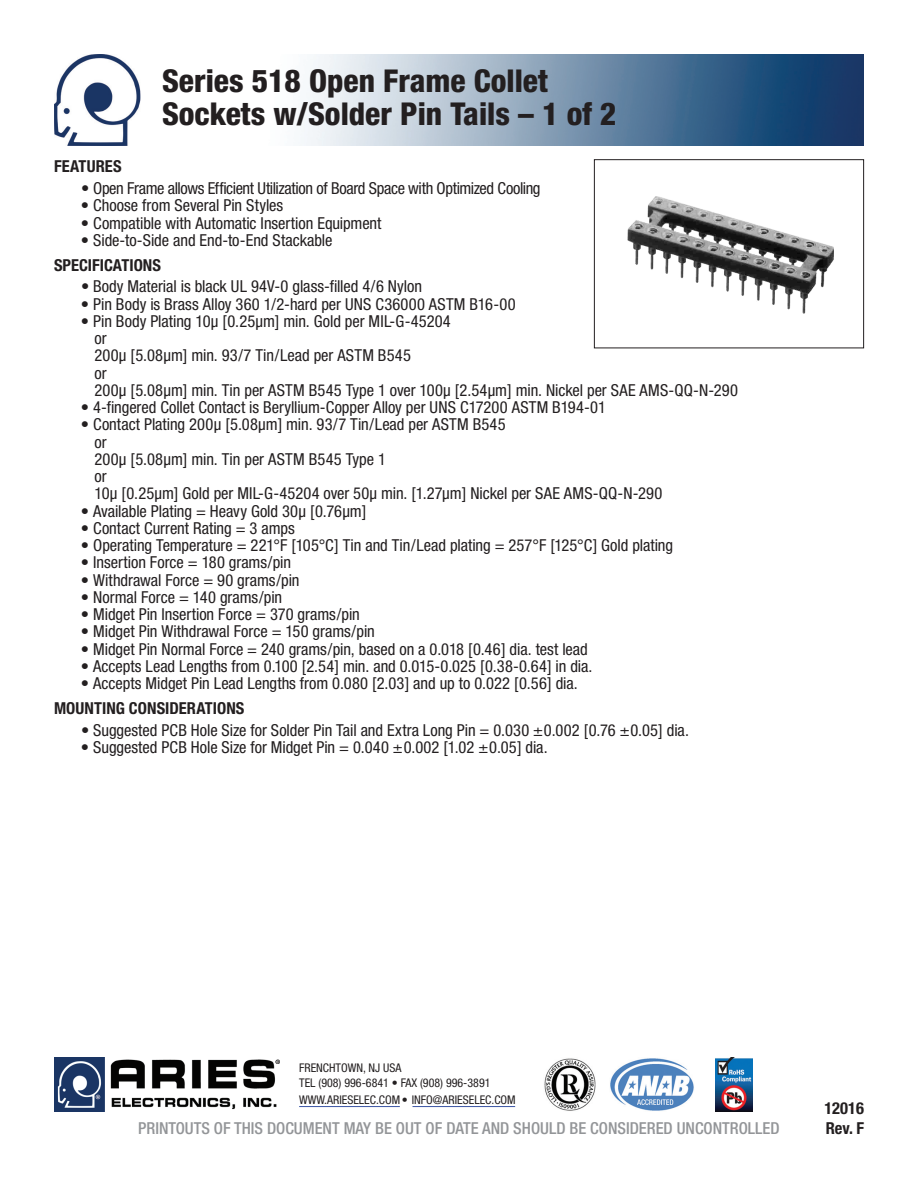
<style>
.page{position:relative;width:918px;height:1188px;background:#fff}
.page>*{position:absolute;margin:0;border:0;box-sizing:border-box;transform-origin:0 0}
.headline{font:800 condensed 31.5px "Helvetica Neue";color:#231f20}
.body{font:condensed 16.5px "Helvetica Neue";color:#231f20}
.t1{font:500 condensed 16.5px "Helvetica Neue";color:#939598}
.body-2{font:condensed 16.5px "Helvetica Neue";letter-spacing:-.025em;color:#231f20}
.body-3{font:700 condensed 16.5px "Helvetica Neue";letter-spacing:.005em;color:#231f20}
.t2{font:condensed 12px "Helvetica Neue";color:#231f20}
</style>
<div class="page">
<img style="left:54px;top:54px;width:810px;height:92px">
<img style="left:54px;top:1057px;width:225px;height:54px">
<img style="left:716px;top:1057px;width:37px;height:54px">
<img style="left:544px;top:1058px;width:52px;height:53px">
<img style="left:610px;top:1058px;width:84px;height:53px">
<hr style="left:299px;top:1106px;width:101px;height:1px;background:#3a53a3">
<hr style="left:413px;top:1106px;width:102px;height:1px;background:#3a53a3">
<div style="left:594px;top:159px;width:270px;height:189px;border:1px solid #231f20"></div>
<img style="left:627px;top:196px;width:206px;height:117px">
<p class="headline" style="left:162px;top:61px;width:388px">Series 518 Open Frame Collet</p>
<p class="headline" style="left:162px;top:94px;width:456px">Sockets w/Solder Pin Tails – 1 of 2</p>
<p class="body-3" style="left:54px;top:156px;width:69px">FEATURES</p>
<p class="body-2" style="left:81px;top:179px;width:461px">• Open Frame allows Efficient Utilization of Board Space with Optimized Cooling</p>
<p class="body" style="left:81px;top:196px;width:204px">• Choose from Several Pin Styles</p>
<p class="body" style="left:81px;top:213px;width:302px">• Compatible with Automatic Insertion Equipment</p>
<p class="body" style="left:81px;top:230px;width:253px">• Side-to-Side and End-to-End Stackable</p>
<p class="body-3" style="left:54px;top:255px;width:109px">SPECIFICATIONS</p>
<p class="body" style="left:81px;top:277px;width:343px">• Body Material is black UL 94V-0 glass-filled 4/6 Nylon</p>
<p class="body" style="left:81px;top:294px;width:436px">• Pin Body is Brass Alloy 360 1/2-hard per UNS C36000 ASTM B16-00</p>
<p class="body" style="left:81px;top:311px;width:371px">• Pin Body Plating 10μ [0.25μm] min. Gold per MIL-G-45204</p>
<p class="body" style="left:95px;top:329px;width:14px">or</p>
<p class="body" style="left:95px;top:346px;width:318px">200μ [5.08μm] min. 93/7 Tin/Lead per ASTM B545</p>
<p class="body" style="left:95px;top:363px;width:14px">or</p>
<p class="body" style="left:95px;top:380px;width:645px">200μ [5.08μm] min. Tin per ASTM B545 Type 1 over 100μ [2.54μm] min. Nickel per SAE AMS-QQ-N-290</p>
<p class="body" style="left:81px;top:398px;width:527px">• 4-fingered Collet Contact is Beryllium-Copper Alloy per UNS C17200 ASTM B194-01</p>
<p class="body" style="left:81px;top:415px;width:426px">• Contact Plating 200μ [5.08μm] min. 93/7 Tin/Lead per ASTM B545</p>
<p class="body" style="left:95px;top:432px;width:14px">or</p>
<p class="body" style="left:95px;top:449px;width:293px">200μ [5.08μm] min. Tin per ASTM B545 Type 1</p>
<p class="body" style="left:95px;top:467px;width:14px">or</p>
<p class="body" style="left:95px;top:484px;width:569px">10μ [0.25μm] Gold per MIL-G-45204 over 50μ min. [1.27μm] Nickel per SAE AMS-QQ-N-290</p>
<p class="body" style="left:81px;top:501px;width:287px">• Available Plating = Heavy Gold 30μ [0.76μm]</p>
<p class="body" style="left:81px;top:518px;width:215px">• Contact Current Rating = 3 amps</p>
<p class="body" style="left:81px;top:536px;width:594px">• Operating Temperature = 221°F [105°C] Tin and Tin/Lead plating = 257°F [125°C] Gold plating</p>
<p class="body" style="left:81px;top:553px;width:212px">• Insertion Force = 180 grams/pin</p>
<p class="body" style="left:81px;top:570px;width:220px">• Withdrawal Force = 90 grams/pin</p>
<p class="body" style="left:81px;top:587px;width:203px">• Normal Force = 140 grams/pin</p>
<p class="body" style="left:81px;top:605px;width:280px">• Midget Pin Insertion Force = 370 grams/pin</p>
<p class="body" style="left:81px;top:622px;width:295px">• Midget Pin Withdrawal Force = 150 grams/pin</p>
<p class="body" style="left:81px;top:639px;width:508px">• Midget Pin Normal Force = 240 grams/pin, based on a 0.018 [0.46] dia. test lead</p>
<p class="body" style="left:81px;top:656px;width:513px">• Accepts Lead Lengths from 0.100 [2.54] min. and 0.015-0.025 [0.38-0.64] in dia.</p>
<p class="body" style="left:81px;top:674px;width:498px">• Accepts Midget Pin Lead Lengths from 0.080 [2.03] and up to 0.022 [0.56] dia.</p>
<p class="body-3" style="left:54px;top:698px;width:192px">MOUNTING CONSIDERATIONS</p>
<p class="body" style="left:81px;top:720px;width:609px">• Suggested PCB Hole Size for Solder Pin Tail and Extra Long Pin = 0.030 ±0.002 [0.76 ±0.05] dia.</p>
<p class="body" style="left:81px;top:737px;width:468px">• Suggested PCB Hole Size for Midget Pin = 0.040 ±0.002 [1.02 ±0.05] dia.</p>
<p class="t2" style="left:299px;top:1061px;width:104px">FRENCHTOWN, NJ USA</p>
<p class="t2" style="left:299px;top:1076px;width:193px">TEL (908) 996-6841 • FAX (908) 996-3891</p>
<p class="t1" style="left:138px;top:1118px;width:643px">PRINTOUTS OF THIS DOCUMENT MAY BE OUT OF DATE AND SHOULD BE CONSIDERED UNCONTROLLED</p>
<p class="t2" style="left:299px;top:1093px;width:218px">WWW.ARIESELEC.COM• INFO@ARIESELEC.COM</p>
<p class="body-3" style="left:824px;top:1098px;width:41px">12016</p>
<p class="body-3" style="left:826px;top:1118px;width:40px">Rev. F</p>
</div>
